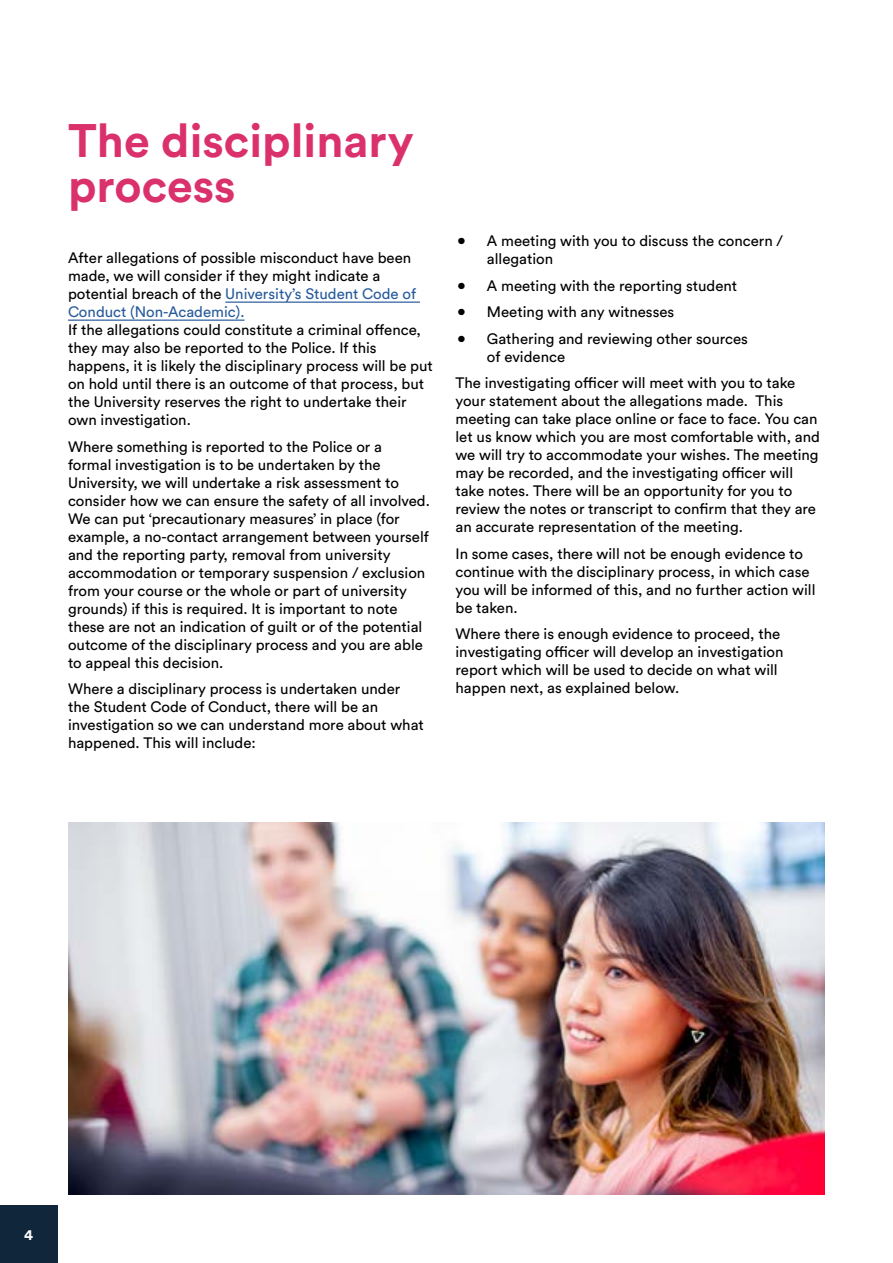
<style>
.page{position:relative;width:893px;height:1263px;background:#fff}
.page>*{position:absolute;margin:0;border:0;box-sizing:border-box;transform-origin:0 0}
.t1{font:700 46.5px/45px "Circular Pro";color:#da316c}
.t2{font:15px/18px "Circular Pro";color:#000}
.t3{font:700 15px "Circular Pro";color:#fff}
.s1{color:#275b9b}
.s2{font-family:"Helvetica Neue"}
</style>
<div class="page">
<img style="left:68px;top:823px;width:757px;height:372px">
<div style="left:0;top:1205px;width:57px;height:58px;background:#10273b"></div>
<hr style="left:225px;top:302px;width:195px;height:1px;background:#275b9b">
<hr style="left:68px;top:320px;width:177px;height:1px;background:#275b9b">
<h1 class="t1" style="left:68px;top:116px;width:347px">The disciplinary process</h1>
<p class="t2" style="left:68px;top:248px;width:350px">After allegations of possible misconduct have been made, we will consider if they might indicate a potential breach of the <span class="s1">University’s Student Code of Conduct (Non-Academic).</span></p>
<p class="t2" style="left:68px;top:320px;width:366px">If the allegations could constitute a criminal offence, they may also be reported to the Police. If this happens, it is likely the disciplinary process will be put on hold until there is an outcome of that process, but the University reserves the right to undertake their own investigation.</p>
<p class="t2" style="left:68px;top:437px;width:363px">Where something is reported to the Police or a<br>formal investigation is to be undertaken by the University, we will undertake a risk assessment to consider how we can ensure the safety of all involved.<br>We can put ‘precautionary measures’ in place (for example, a no-contact arrangement between yourself and the reporting party, removal from university accommodation or temporary suspension / exclusion from your course or the whole or part of university grounds) if this is required. It is important to note these are not an indication of guilt or of the potential outcome of the disciplinary process and you are able to appeal this decision.</p>
<p class="t2" style="left:68px;top:679px;width:357px">Where a disciplinary process is undertaken under the Student Code of Conduct, there will be an investigation so we can understand more about what happened. This will include:</p>
<p class="t2" style="left:487px;top:231px;width:298px;text-indent:-30px"><span class="s2">●</span> A meeting with you to discuss the concern / allegation</p>
<p class="t2" style="left:457px;top:276px;width:282px"><span class="s2">●</span> A meeting with the reporting student</p>
<p class="t2" style="left:457px;top:302px;width:219px"><span class="s2">●</span> Meeting with any witnesses</p>
<p class="t2" style="left:487px;top:329px;width:263px;text-indent:-30px"><span class="s2">●</span> Gathering and reviewing other sources of evidence</p>
<p class="t2" style="left:455px;top:373px;width:366px">The investigating officer will meet with you to take your statement about the allegations made. This meeting can take place online or face to face. You can let us know which you are most comfortable with, and we will try to accommodate your wishes. The meeting may be recorded, and the investigating officer will take notes. There will be an opportunity for you to review the notes or transcript to confirm that they are an accurate representation of the meeting.</p>
<p class="t2" style="left:455px;top:544px;width:361px">In some cases, there will not be enough evidence to continue with the disciplinary process, in which case you will be informed of this, and no further action will be taken.</p>
<p class="t2" style="left:455px;top:624px;width:330px">Where there is enough evidence to proceed, the investigating officer will develop an investigation report which will be used to decide on what will happen next, as explained below.</p>
<p class="t3" style="left:24px;top:1225px;width:10px">4</p>
</div>
